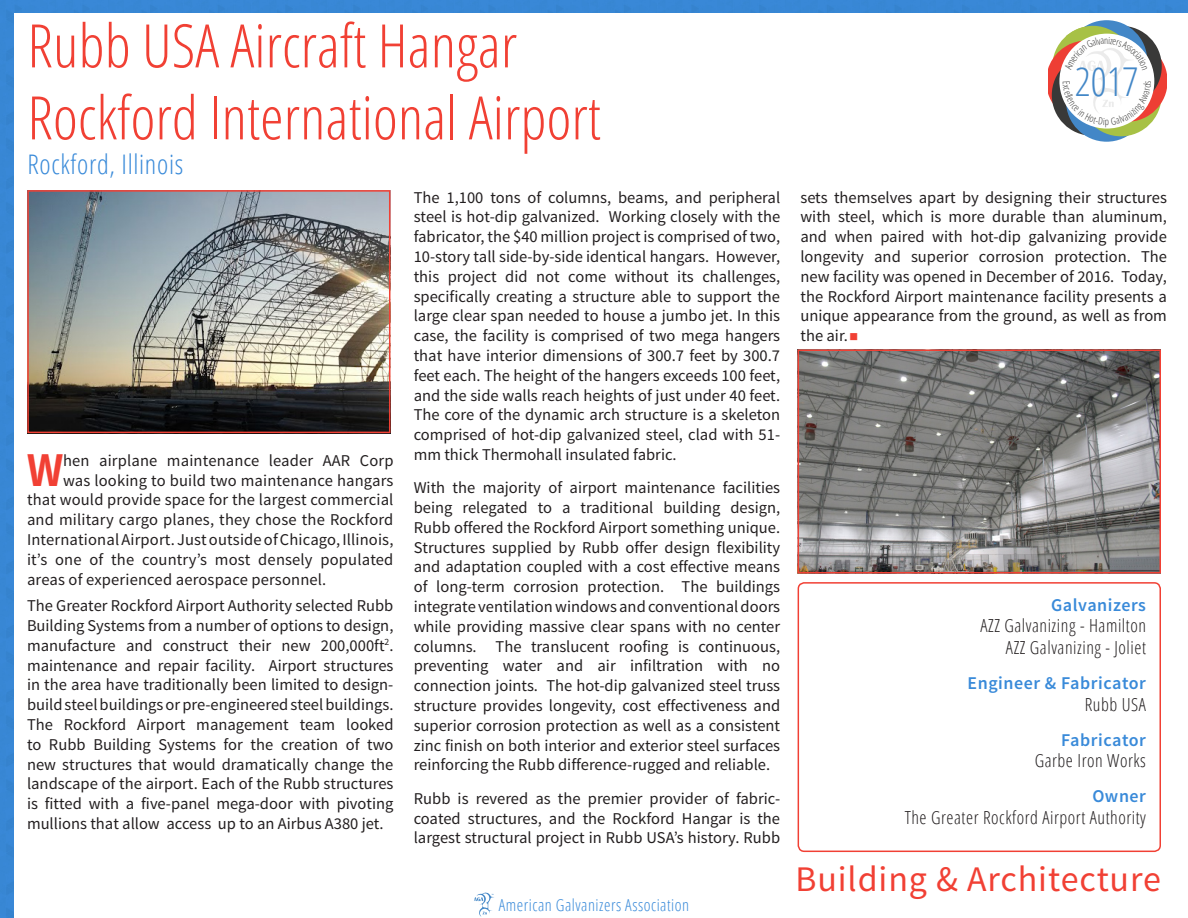
<style>
.page{position:relative;width:1188px;height:918px;background:#3887d5}
.page>*{position:absolute;margin:0;border:0;box-sizing:border-box;transform-origin:0 0}
.Project_Title{font:300 condensed 60px "Open Sans";color:#f14034}
.Body_Text{font:700 condensed 44.25px "Open Sans";color:#f14034}
.t1{font:300 condensed 39.75px "Open Sans";color:#4387c7}
.Project_Location{font:36px "Source Sans Pro";letter-spacing:.025em;color:#f14034}
.Project_Location-2{font:300 condensed 27px "Open Sans";letter-spacing:.025em;color:#398ad9}
.Project_Member_Title{font:300 condensed 18px "Open Sans";letter-spacing:.03em;color:#231f20}
.Project_Member_Title-2{font:600 18px "Source Sans Pro";letter-spacing:.03em;color:#398ad9}
.Body_Text-2{font:16.5px/19.8px "Source Sans Pro";color:#231f20;text-align:justify}
.t2{font:300 condensed 16.5px "Open Sans";letter-spacing:.03em;color:#398ad9}
.t3{font:300 condensed 9.75px "Open Sans";color:#393938}
</style>
<div class="page">
<div style="left:15px;top:14px;width:1173px;height:904px;background:#fff"></div>
<div style="left:1066px;top:60px;width:81px;height:82px;background:#4387c7;border-radius:50%"></div>
<svg style="left:1080px;top:55px;width:82px;height:81px"></svg>
<div style="left:1086px;top:41px;width:81px;height:81px;background:#ee3e34;border-radius:50%"></div>
<svg style="left:1081px;top:26px;width:81px;height:81px"></svg>
<svg style="left:474px;top:893px;width:20px;height:24px"></svg>
<div style="left:798px;top:582px;width:363px;height:270px;border:2px solid #f14034;border-radius:6px"></div>
<img style="left:801px;top:353px;width:357px;height:217px">
<div style="left:798px;top:350px;width:363px;height:223px;border:2px solid #f14034"></div>
<img style="left:30px;top:193px;width:357px;height:237px">
<div style="left:27px;top:190px;width:363px;height:243px;border:2px solid #f14034"></div>
<svg style="left:1048px;top:20px;width:103px;height:105px"></svg>
<p class="Project_Title" style="left:27px;top:5px;width:491px">Rubb USA Aircraft Hangar</p>
<p class="Project_Title" style="left:27px;top:77px;width:575px">Rockford International Airport</p>
<p class="Project_Location-2" style="left:27px;top:146px;width:157px">Rockford, Illinois</p>
<p class="Body_Text" style="left:27px;top:439px;width:38px">W</p>
<p class="Body_Text-2" style="left:63px;top:451px;width:332px">hen airplane maintenance leader AAR Corp</p>
<p class="Body_Text-2" style="left:63px;top:470px;width:332px">was looking to build two maintenance hangars</p>
<p class="Body_Text-2" style="left:27px;top:490px;width:368px">that would provide space for the largest commercial</p>
<p class="Body_Text-2" style="left:27px;top:510px;width:368px">and military cargo planes, they chose the Rockford</p>
<p class="Body_Text-2" style="left:27px;top:530px;width:368px">International Airport. Just outside of Chicago, Illinois,</p>
<p class="Body_Text-2" style="left:27px;top:550px;width:368px">it’s one of the country’s most densely populated</p>
<p class="Body_Text-2" style="left:27px;top:569px;width:301px">areas of experienced aerospace personnel.</p>
<p class="Body_Text-2" style="left:27px;top:596px;width:368px">The Greater Rockford Airport Authority selected Rubb Building Systems from a number of options to design, manufacture and construct their new 200,000ft<sup>2</sup>. maintenance and repair facility. Airport structures in the area have traditionally been limited to design&shy;build steel buildings or pre-engineered steel buildings.<br>The Rockford Airport management team looked to Rubb Building Systems for the creation of two new structures that would dramatically change the landscape of the airport. Each of the Rubb structures is fitted with a five-panel mega-door with pivoting mullions that allow access up to an Airbus A380 jet.</p>
<p class="Body_Text-2" style="left:414px;top:187px;width:368px">The 1,100 tons of columns, beams, and peripheral steel is hot-dip galvanized. Working closely with the fabricator, the $40 million project is comprised of two, 10-story tall side-by-side identical hangars. However, this project did not come without its challenges, specifically creating a structure able to support the large clear span needed to house a jumbo jet. In this case, the facility is comprised of two mega hangers that have interior dimensions of 300.7 feet by 300.7 feet each. The height of the hangers exceeds 100 feet, and the side walls reach heights of just under 40 feet.<br>The core of the dynamic arch structure is a skeleton comprised of hot-dip galvanized steel, clad with 51- mm thick Thermohall insulated fabric.</p>
<p class="Body_Text-2" style="left:414px;top:478px;width:368px">With the majority of airport maintenance facilities being relegated to a traditional building design, Rubb offered the Rockford Airport something unique.<br>Structures supplied by Rubb offer design flexibility and adaptation coupled with a cost effective means of long-term corrosion protection. The buildings integrate ventilation windows and conventional doors while providing massive clear spans with no center columns. The translucent roofing is continuous, preventing water and air infiltration with no connection joints. The hot-dip galvanized steel truss structure provides longevity, cost effectiveness and superior corrosion protection as well as a consistent zinc finish on both interior and exterior steel surfaces reinforcing the Rubb difference-rugged and reliable.</p>
<p class="Body_Text-2" style="left:414px;top:789px;width:368px">Rubb is revered as the premier provider of fabric&shy;coated structures, and the Rockford Hangar is the largest structural project in Rubb USA’s history. Rubb</p>
<p class="t2" style="left:499px;top:894px;width:192px">American Galvanizers Association</p>
<h3 class="t1" style="left:1075px;top:54px;width:65px">2017</h3>
<p class="t3" style="left:1105px;top:115px;width:6px">p</p>
<p class="Body_Text-2" style="left:800px;top:187px;width:368px">sets themselves apart by designing their structures with steel, which is more durable than aluminum, and when paired with hot-dip galvanizing provide longevity and superior corrosion protection. The new facility was opened in December of 2016. Today, the Rockford Airport maintenance facility presents a unique appearance from the ground, as well as from the air.</p>
<p class="Project_Member_Title-2" style="left:1051px;top:593px;width:96px">Galvanizers</p>
<p class="Project_Member_Title" style="left:980px;top:613px;width:167px">AZZ Galvanizing - Hamilton</p>
<p class="Project_Member_Title" style="left:1006px;top:635px;width:142px">AZZ Galvanizing - Joliet</p>
<p class="Project_Member_Title-2" style="left:968px;top:672px;width:180px">Engineer &amp; Fabricator</p>
<p class="Project_Member_Title" style="left:1085px;top:692px;width:63px">Rubb USA</p>
<p class="Project_Member_Title-2" style="left:1061px;top:728px;width:86px">Fabricator</p>
<p class="Project_Member_Title" style="left:1035px;top:748px;width:113px">Garbe Iron Works</p>
<p class="Project_Member_Title-2" style="left:1092px;top:785px;width:55px">Owner</p>
<p class="Project_Member_Title" style="left:905px;top:805px;width:243px">The Greater Rockford Airport Authority</p>
<p class="Project_Location" style="left:795px;top:857px;width:367px">Building &amp; Architecture</p>
</div>
